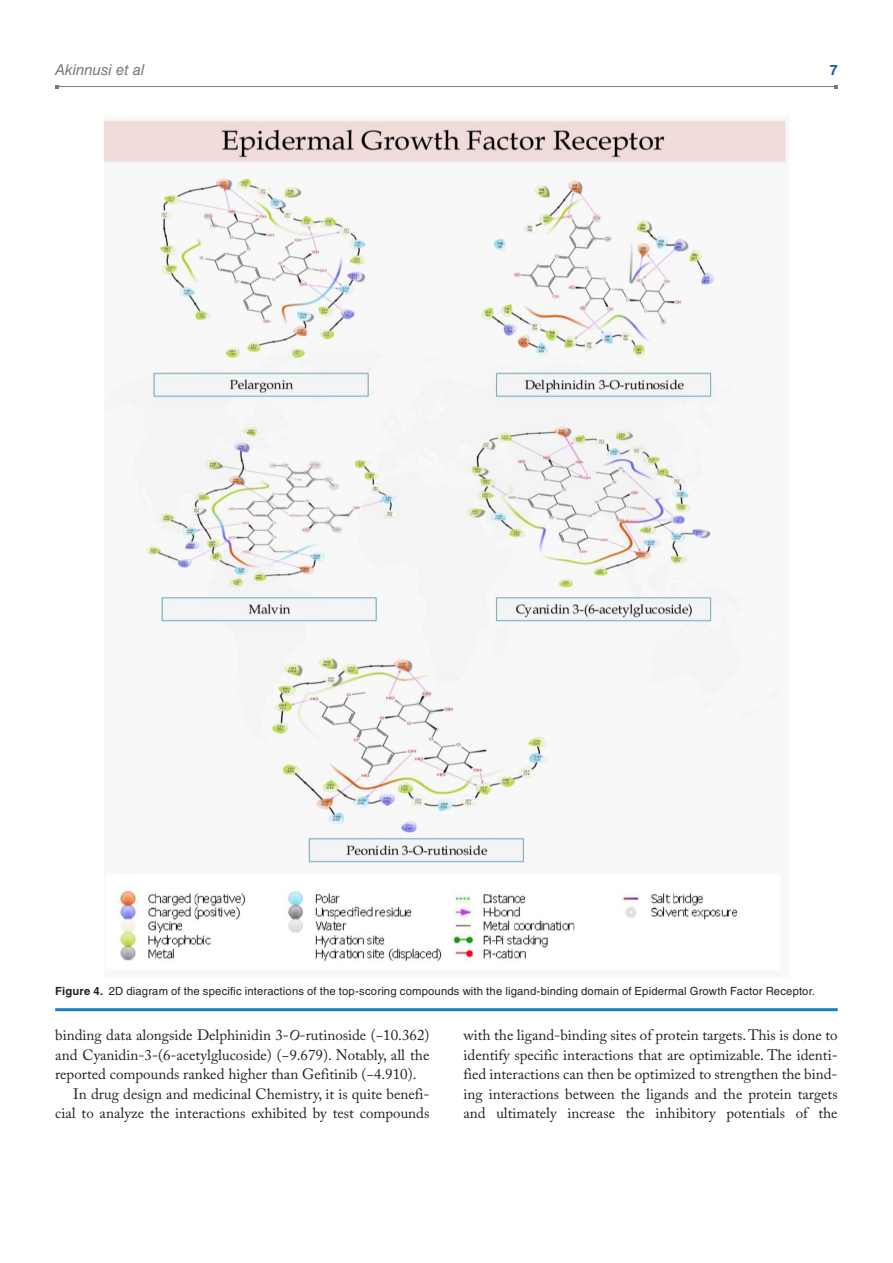
<style>
.page{position:relative;width:893px;height:1263px;background:#fff}
.page>*{position:absolute;margin:0;border:0;box-sizing:border-box;transform-origin:0 0}
.t1{font:15px/19.5px "Adobe Caslon Pro";color:#231f20;text-align:justify}
.t2{font:italic 15px "Helvetica LT Std";color:#76787b}
.t3{font:700 14.25px "Helvetica LT Std";color:#1055a4}
.t4{font:11.25px "Helvetica LT Std";letter-spacing:.015em;color:#231f20}
.s1{font-weight:700}
.s2{font-style:italic}
</style>
<div class="page">
<hr style="left:57px;top:86px;width:779px;height:1px;background:#76787b">
<hr style="left:55px;top:1008px;width:783px;height:3px;background:#1582c5">
<img style="left:104px;top:120px;width:685px;height:841px">
<p class="t2" style="left:55px;top:61px;width:91px">Akinnusi et al</p>
<p class="t3" style="left:830px;top:61px;width:9px">7</p>
<p class="t4" style="left:55px;top:985px;width:761px"><span class="s1">Figure 4.</span> 2D diagram of the specific interactions of the top-scoring compounds with the ligand-binding domain of Epidermal Growth Factor Receptor.</p>
<p class="t1" style="left:55px;top:1025px;width:376px">binding data alongside Delphinidin 3-<span class="s2">O</span>-rutinoside (−10.362)</p>
<p class="t1" style="left:55px;top:1045px;width:376px">and Cyanidin-3-(6-acetylglucoside) (−9.679). Notably, all the</p>
<p class="t1" style="left:55px;top:1064px;width:363px">reported compounds ranked higher than Gefitinib (−4.910).</p>
<p class="t1" style="left:73px;top:1084px;width:358px">In drug design and medicinal Chemistry, it is quite benefi-</p>
<p class="t1" style="left:55px;top:1103px;width:376px">cial to analyze the interactions exhibited by test compounds</p>
<p class="t1" style="left:463px;top:1025px;width:376px">with the ligand-binding sites of protein targets. This is done to identify specific interactions that are optimizable. The identi&shy;fied interactions can then be optimized to strengthen the bind&shy;ing interactions between the ligands and the protein targets and ultimately increase the inhibitory potentials of the</p>
</div>
